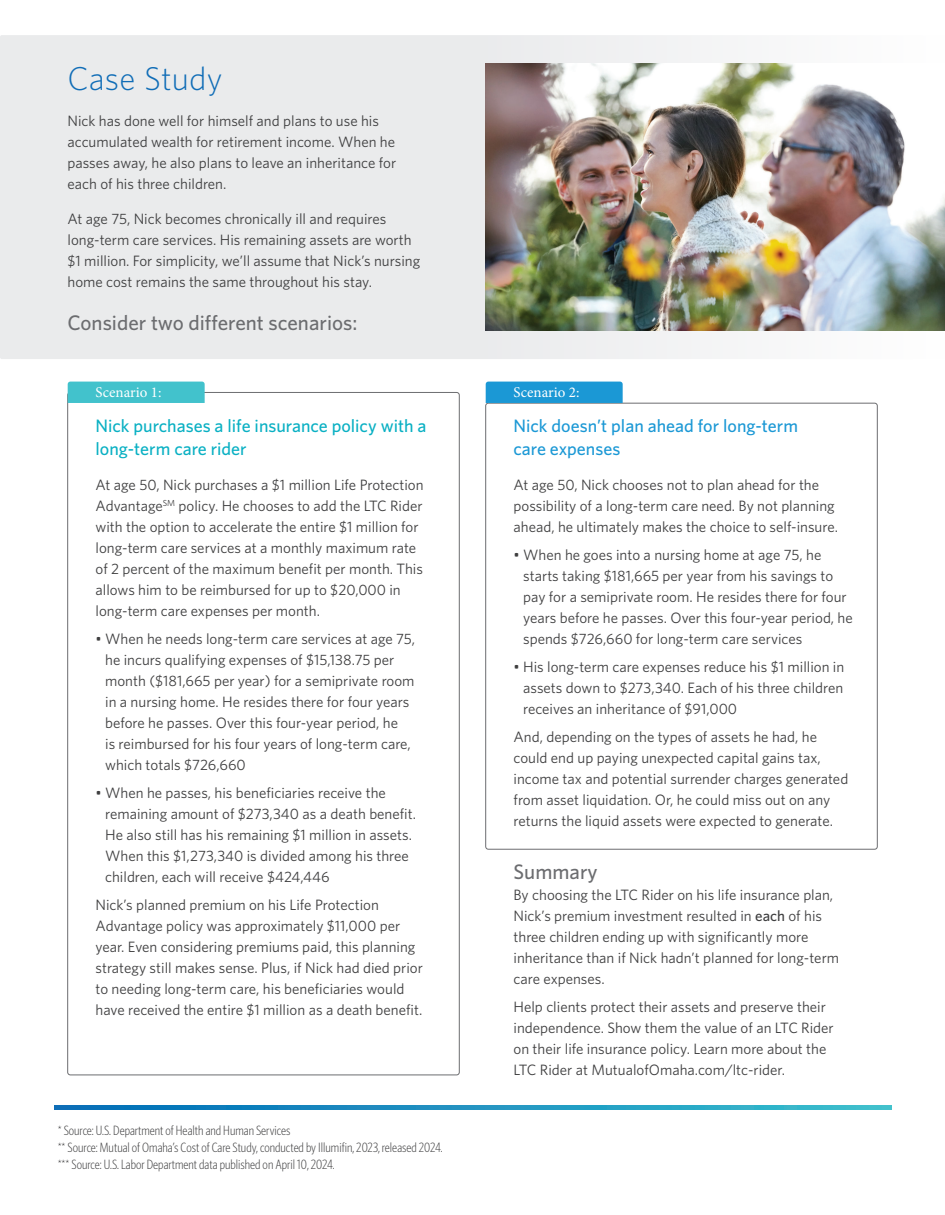
<style>
.page{position:relative;width:945px;height:1215px;background:#fff}
.page>*{position:absolute;margin:0;border:0;box-sizing:border-box;transform-origin:0 0}
.t1{font:300 33px "Whitney";letter-spacing:.005em;color:#106db7}
.t2{font:500 21px "Whitney";color:#6c6d70}
.t3{font:500 18px/22.5px "Whitney";color:#09b0c3}
.t4{font:500 18px/22.5px "Whitney";color:#1b98d5}
.t5{font:15px/21px "Whitney";color:#3e3e3f}
.t6{font:15px "Minion Pro";color:#fff}
.t7{font:300 13.5px/17.2px "Whitney Condensed";color:#3e3e3f}
.s1{font-weight:500}
</style>
<div class="page">
<svg style="left:0;top:35px;width:945px;height:324px;background:#eaebec"></svg>
<img style="left:486px;top:64px;width:459px;height:266px">
<svg style="left:54px;top:1106px;width:838px;height:4px;background:#1f95c1"></svg>
<div style="left:68px;top:382px;width:137px;height:21px;background:#42c2cc"></div>
<div style="left:486px;top:382px;width:137px;height:21px;background:#1b98d5"></div>
<h1 class="t1" style="left:68px;top:57px;width:157px">Case Study</h1>
<p class="t5" style="left:68px;top:110px;width:330px">Nick has done well for himself and plans to use his accumulated wealth for retirement income. When he passes away, he also plans to leave an inheritance for each of his three children.</p>
<p class="t5" style="left:68px;top:208px;width:354px">At age 75, Nick becomes chronically ill and requires long-term care services. His remaining assets are worth $1 million. For simplicity, we’ll assume that Nick’s nursing home cost remains the same throughout his stay.</p>
<h2 class="t2" style="left:68px;top:309px;width:291px">Consider two different scenarios:</h2>
<p class="t6" style="left:96px;top:382px;width:67px">Scenario 1:</p>
<p class="t6" style="left:514px;top:382px;width:67px">Scenario 2:</p>
<p class="t3" style="left:96px;top:415px;width:333px">Nick purchases a life insurance policy with a long-term care rider</p>
<p class="t5" style="left:96px;top:474px;width:330px">At age 50, Nick purchases a $1 million Life Protection Advantage<sup>SM</sup> policy. He chooses to add the LTC Rider with the option to accelerate the entire $1 million for long-term care services at a monthly maximum rate of 2 percent of the maximum benefit per month. This allows him to be reimbursed for up to $20,000 in long-term care expenses per month.</p>
<p class="t5" style="left:105px;top:628px;width:312px;text-indent:-10px">• When he needs long-term care services at age 75, he incurs qualifying expenses of $15,138.75 per month ($181,665 per year) for a semiprivate room in a nursing home. He resides there for four years before he passes. Over this four-year period, he<br>is reimbursed for his four years of long-term care, which totals $726,660</p>
<p class="t5" style="left:105px;top:782px;width:312px;text-indent:-10px">• When he passes, his beneficiaries receive the remaining amount of $273,340 as a death benefit.<br>He also still has his remaining $1 million in assets.<br>When this $1,273,340 is divided among his three children, each will receive $424,446</p>
<p class="t5" style="left:96px;top:894px;width:329px">Nick’s planned premium on his Life Protection Advantage policy was approximately $11,000 per year. Even considering premiums paid, this planning strategy still makes sense. Plus, if Nick had died prior to needing long-term care, his beneficiaries would have received the entire $1 million as a death benefit.</p>
<p class="t7" style="left:58px;top:1121px;width:387px">* Source: U.S. Department of Health and Human Services<br>** Source: Mutual of Omaha’s Cost of Care Study, conducted by Illumifin, 2023, released 2024. *** Source: U.S. Labor Department data published on April 10, 2024.</p>
<p class="t4" style="left:514px;top:415px;width:286px">Nick doesn’t plan ahead for long-term care expenses</p>
<p class="t5" style="left:514px;top:474px;width:326px">At age 50, Nick chooses not to plan ahead for the possibility of a long-term care need. By not planning ahead, he ultimately makes the choice to self-insure.</p>
<p class="t5" style="left:523px;top:544px;width:331px;text-indent:-10px">• When he goes into a nursing home at age 75, he starts taking $181,665 per year from his savings to pay for a semiprivate room. He resides there for four years before he passes. Over this four-year period, he spends $726,660 for long-term care services</p>
<p class="t5" style="left:523px;top:656px;width:323px;text-align:justify;text-indent:-10px">• His long-term care expenses reduce his $1 million in assets down to $273,340. Each of his three children receives an inheritance of $91,000</p>
<p class="t5" style="left:514px;top:726px;width:336px">And, depending on the types of assets he had, he could end up paying unexpected capital gains tax, income tax and potential surrender charges generated from asset liquidation. Or, he could miss out on any returns the liquid assets were expected to generate.</p>
<h2 class="t2" style="left:514px;top:858px;width:86px">Summary</h2>
<p class="t5" style="left:514px;top:884px;width:327px">By choosing the LTC Rider on his life insurance plan, Nick’s premium investment resulted in <span class="s1">each</span> of his three children ending up with significantly more inheritance than if Nick hadn’t planned for long-term care expenses.</p>
<p class="t5" style="left:514px;top:996px;width:322px">Help clients protect their assets and preserve their independence. Show them the value of an LTC Rider on their life insurance policy. Learn more about the LTC Rider at MutualofOmaha.com/ltc-rider.</p>
</div>
